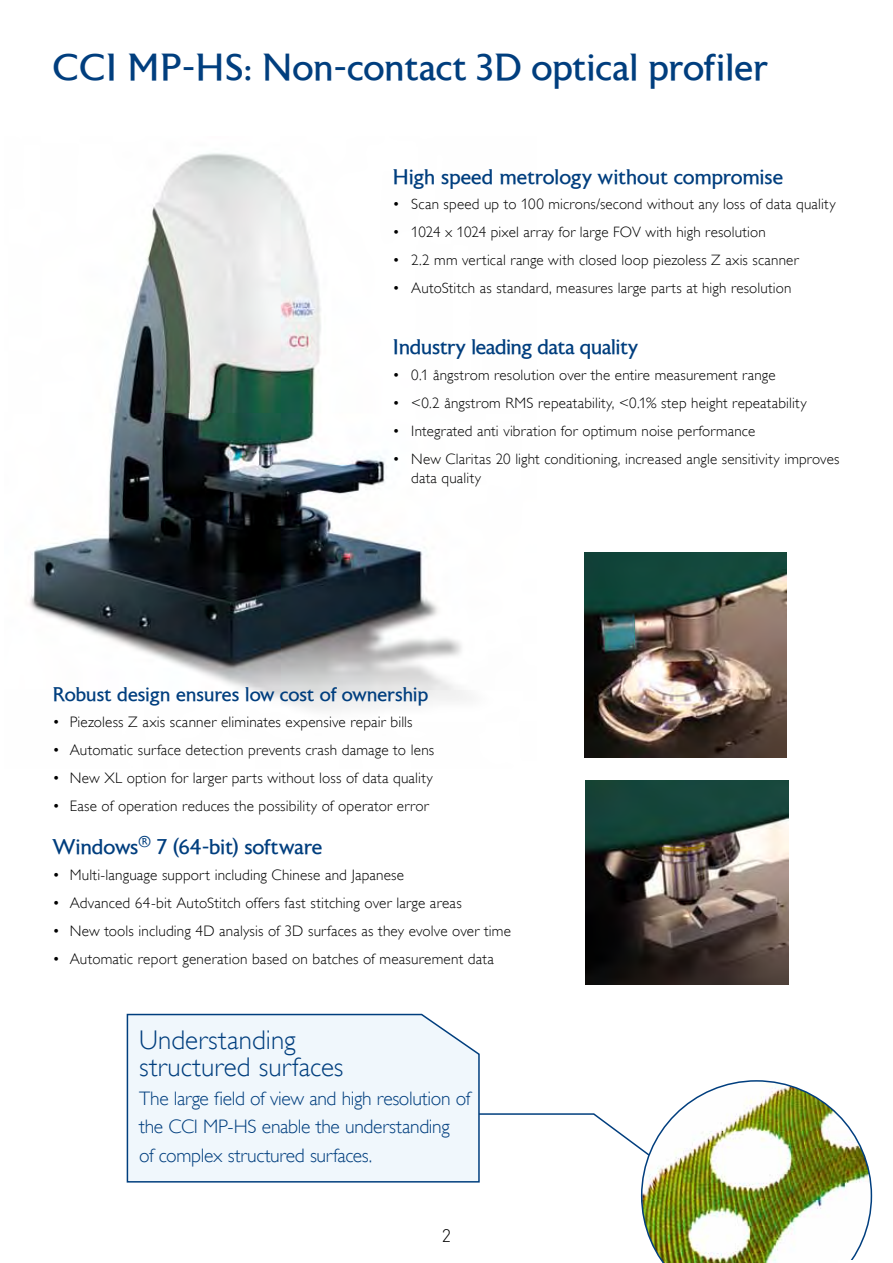
<style>
.page{position:relative;width:893px;height:1263px;background:#fff}
.page>*{position:absolute;margin:0;border:0;box-sizing:border-box;transform-origin:0 0}
.t1{font:37.5px "Astoria Roman";letter-spacing:-.01em;color:#003e7e}
.t2{font:300 27px/27px "Gill Alt One";letter-spacing:.005em;color:#003e7e}
.t3{font:21.15px "Astoria Roman";letter-spacing:-.015em;color:#003e7e}
.t4{font:21px "Astoria Roman";letter-spacing:-.02em;color:#003e7e}
.t5{font:19.65px "Astoria Roman";letter-spacing:-.015em;color:#003e7e}
.t6{font:300 19.5px/28.5px "Gill Alt One";letter-spacing:-.015em;color:#003e7e}
.t7{font:300 18px "DIN";color:#000}
.t8{font:300 15.15px "Gill Alt One";letter-spacing:.01em;color:#000}
.t9{font:300 15px/19.5px "Gill Alt One";letter-spacing:.01em;color:#000}
</style>
<div class="page">
<img style="left:29px;top:153px;width:438px;height:558px">
<img style="left:480px;top:1080px;width:392px;height:183px">
<div style="left:126px;top:1013px;width:354px;height:170px;background:#f0f7fc"></div>
<img style="left:585px;top:553px;width:202px;height:204px">
<img style="left:586px;top:780px;width:202px;height:204px">
<hr style="left:839px;top:1261px;width:54px;height:2px;background:#fff">
<h1 class="t1" style="left:53px;top:47px;width:717px">CCI MP-HS: Non-contact 3D optical profiler</h1>
<h3 class="t4" style="left:393px;top:165px;width:392px">High speed metrology without compromise</h3>
<p class="t9" style="left:393px;top:195px;width:445px">• Scan speed up to 100 microns/second without any loss of data quality</p>
<p class="t9" style="left:392px;top:223px;width:375px">• 1024 x 1024 pixel array for large FOV with high resolution</p>
<p class="t9" style="left:392px;top:251px;width:408px">• 2.2 mm vertical range with closed loop piezoless Z axis scanner</p>
<p class="t9" style="left:392px;top:279px;width:401px">• AutoStitch as standard, measures large parts at high resolution</p>
<h3 class="t4" style="left:393px;top:335px;width:247px">Industry leading data quality</h3>
<p class="t9" style="left:393px;top:365px;width:384px">• 0.1 ångstrom resolution over the entire measurement range</p>
<p class="t9" style="left:392px;top:393px;width:416px">• &lt;0.2 ångstrom RMS repeatability, &lt;0.1% step height repeatability</p>
<p class="t9" style="left:392px;top:421px;width:364px">• Integrated anti vibration for optimum noise performance</p>
<p class="t9" style="left:411px;top:449px;width:430px;text-indent:-19px">• New Claritas 20 light conditioning, increased angle sensitivity improves data quality</p>
<h3 class="t5" style="left:53px;top:684px;width:377px">Robust design ensures low cost of ownership</h3>
<p class="t8" style="left:53px;top:713px;width:362px">• Piezoless Z axis scanner eliminates expensive repair bills</p>
<p class="t8" style="left:53px;top:741px;width:383px">• Automatic surface detection prevents crash damage to lens</p>
<p class="t8" style="left:53px;top:769px;width:382px">• New XL option for larger parts without loss of data quality</p>
<p class="t8" style="left:53px;top:797px;width:378px">• Ease of operation reduces the possibility of operator error</p>
<h3 class="t3" style="left:53px;top:835px;width:272px">Windows<sup>®</sup> 7 (64-bit) software</h3>
<p class="t8" style="left:53px;top:866px;width:353px">• Multi-language support including Chinese and Japanese</p>
<p class="t8" style="left:53px;top:894px;width:411px">• Advanced 64-bit AutoStitch offers fast stitching over large areas</p>
<p class="t8" style="left:53px;top:922px;width:460px">• New tools including 4D analysis of 3D surfaces as they evolve over time</p>
<p class="t8" style="left:53px;top:950px;width:443px">• Automatic report generation based on batches of measurement data</p>
<h2 class="t2" style="left:139px;top:1027px;width:206px">Understanding structured surfaces</h2>
<h3 class="t6" style="left:139px;top:1084px;width:333px">The large field of view and high resolution of the CCI MP-HS enable the understanding<br>of complex structured surfaces.</h3>
<p class="t7" style="left:442px;top:1224px;width:11px">2</p>
</div>
